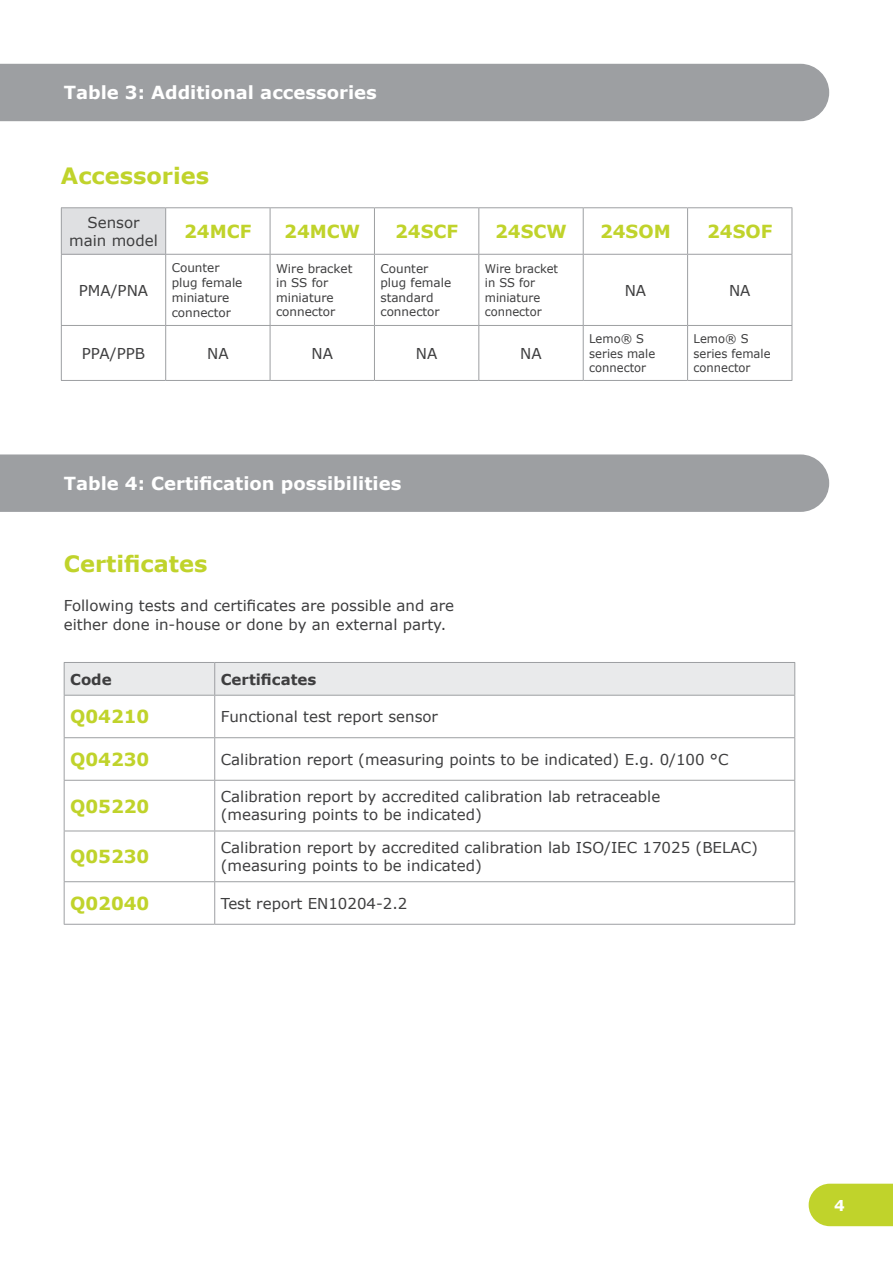
<style>
.page{position:relative;width:893px;height:1263px;background:#fff}
.page>*{position:absolute;margin:0;border:0;box-sizing:border-box;transform-origin:0 0}
.t1{font:700 22.5px "Verdana";color:#c0d32b}
.t2{font:700 18px "Verdana";color:#fff}
.t3{font:700 18px "Verdana";color:#c0d32b}
.t4{font:15px/18px "Verdana";color:#3e3e3f}
.t5{font:700 15px "Verdana";color:#3e3e3f}
.t6{font:700 15px "Verdana";color:#fff}
.t7{font:12px/14.4px "Verdana";color:#3e3e3f}
.t8{font:12px/14.4px "Verdana";color:#3e3e3f;scale:.96 1}
</style>
<div class="page">
<div style="left:809px;top:1184px;width:84px;height:42px;background:#c0d32b"></div>
<div style="left:0;top:454px;width:829px;height:58px;background:#9d9fa2"></div>
<div style="left:65px;top:663px;width:729px;height:32px;background:#e9eaeb"></div>
<hr style="left:64px;top:662px;width:151px;height:1px;background:#9d9fa2">
<hr style="left:64px;top:663px;width:1px;height:32px;background:#9d9fa2">
<hr style="left:215px;top:662px;width:580px;height:1px;background:#9d9fa2">
<hr style="left:214px;top:663px;width:1px;height:32px;background:#9d9fa2">
<hr style="left:794px;top:663px;width:1px;height:32px;background:#9d9fa2">
<hr style="left:64px;top:695px;width:151px;height:1px;background:#9d9fa2">
<hr style="left:64px;top:695px;width:1px;height:42px;background:#9d9fa2">
<hr style="left:215px;top:695px;width:580px;height:1px;background:#9d9fa2">
<hr style="left:214px;top:695px;width:1px;height:42px;background:#9d9fa2">
<hr style="left:794px;top:695px;width:1px;height:42px;background:#9d9fa2">
<hr style="left:64px;top:737px;width:151px;height:1px;background:#9d9fa2">
<hr style="left:64px;top:738px;width:1px;height:42px;background:#9d9fa2">
<hr style="left:215px;top:737px;width:580px;height:1px;background:#9d9fa2">
<hr style="left:214px;top:738px;width:1px;height:42px;background:#9d9fa2">
<hr style="left:794px;top:738px;width:1px;height:42px;background:#9d9fa2">
<hr style="left:64px;top:780px;width:151px;height:1px;background:#9d9fa2">
<hr style="left:64px;top:781px;width:1px;height:50px;background:#9d9fa2">
<hr style="left:215px;top:780px;width:580px;height:1px;background:#9d9fa2">
<hr style="left:214px;top:781px;width:1px;height:50px;background:#9d9fa2">
<hr style="left:794px;top:781px;width:1px;height:50px;background:#9d9fa2">
<hr style="left:64px;top:831px;width:151px;height:1px;background:#9d9fa2">
<hr style="left:64px;top:831px;width:1px;height:50px;background:#9d9fa2">
<hr style="left:215px;top:831px;width:580px;height:1px;background:#9d9fa2">
<hr style="left:214px;top:831px;width:1px;height:50px;background:#9d9fa2">
<hr style="left:794px;top:831px;width:1px;height:50px;background:#9d9fa2">
<hr style="left:64px;top:881px;width:151px;height:1px;background:#9d9fa2">
<hr style="left:64px;top:882px;width:1px;height:42px;background:#9d9fa2">
<hr style="left:215px;top:881px;width:580px;height:1px;background:#9d9fa2">
<hr style="left:214px;top:882px;width:1px;height:42px;background:#9d9fa2">
<hr style="left:794px;top:882px;width:1px;height:42px;background:#9d9fa2">
<hr style="left:64px;top:924px;width:151px;height:1px;background:#9d9fa2">
<hr style="left:215px;top:924px;width:580px;height:1px;background:#9d9fa2">
<div style="left:0;top:64px;width:829px;height:57px;background:#9d9fa2"></div>
<div style="left:61px;top:208px;width:105px;height:46px;background:#dfe0e2"></div>
<hr style="left:61px;top:207px;width:105px;height:1px;background:#9d9fa2">
<hr style="left:61px;top:208px;width:1px;height:46px;background:#9d9fa2">
<hr style="left:166px;top:207px;width:104px;height:1px;background:#9d9fa2">
<hr style="left:165px;top:208px;width:1px;height:46px;background:#9d9fa2">
<hr style="left:270px;top:207px;width:104px;height:1px;background:#9d9fa2">
<hr style="left:270px;top:208px;width:1px;height:46px;background:#9d9fa2">
<hr style="left:374px;top:207px;width:105px;height:1px;background:#9d9fa2">
<hr style="left:374px;top:208px;width:1px;height:46px;background:#9d9fa2">
<hr style="left:479px;top:207px;width:104px;height:1px;background:#9d9fa2">
<hr style="left:478px;top:208px;width:1px;height:46px;background:#9d9fa2">
<hr style="left:583px;top:207px;width:105px;height:1px;background:#9d9fa2">
<hr style="left:583px;top:208px;width:1px;height:46px;background:#9d9fa2">
<hr style="left:688px;top:207px;width:104px;height:1px;background:#9d9fa2">
<hr style="left:687px;top:208px;width:1px;height:46px;background:#9d9fa2">
<hr style="left:792px;top:208px;width:1px;height:46px;background:#9d9fa2">
<hr style="left:61px;top:254px;width:105px;height:1px;background:#9d9fa2">
<hr style="left:61px;top:255px;width:1px;height:70px;background:#9d9fa2">
<hr style="left:166px;top:254px;width:104px;height:1px;background:#9d9fa2">
<hr style="left:165px;top:255px;width:1px;height:70px;background:#9d9fa2">
<hr style="left:270px;top:254px;width:104px;height:1px;background:#9d9fa2">
<hr style="left:270px;top:255px;width:1px;height:70px;background:#9d9fa2">
<hr style="left:374px;top:254px;width:105px;height:1px;background:#9d9fa2">
<hr style="left:374px;top:255px;width:1px;height:70px;background:#9d9fa2">
<hr style="left:479px;top:254px;width:104px;height:1px;background:#9d9fa2">
<hr style="left:478px;top:255px;width:1px;height:70px;background:#9d9fa2">
<hr style="left:583px;top:254px;width:105px;height:1px;background:#9d9fa2">
<hr style="left:583px;top:255px;width:1px;height:70px;background:#9d9fa2">
<hr style="left:688px;top:254px;width:104px;height:1px;background:#9d9fa2">
<hr style="left:687px;top:255px;width:1px;height:70px;background:#9d9fa2">
<hr style="left:792px;top:255px;width:1px;height:70px;background:#9d9fa2">
<hr style="left:61px;top:325px;width:105px;height:1px;background:#9d9fa2">
<hr style="left:61px;top:326px;width:1px;height:54px;background:#9d9fa2">
<hr style="left:166px;top:325px;width:104px;height:1px;background:#9d9fa2">
<hr style="left:165px;top:326px;width:1px;height:54px;background:#9d9fa2">
<hr style="left:270px;top:325px;width:104px;height:1px;background:#9d9fa2">
<hr style="left:270px;top:326px;width:1px;height:54px;background:#9d9fa2">
<hr style="left:374px;top:325px;width:105px;height:1px;background:#9d9fa2">
<hr style="left:374px;top:326px;width:1px;height:54px;background:#9d9fa2">
<hr style="left:479px;top:325px;width:104px;height:1px;background:#9d9fa2">
<hr style="left:478px;top:326px;width:1px;height:54px;background:#9d9fa2">
<hr style="left:583px;top:325px;width:105px;height:1px;background:#9d9fa2">
<hr style="left:583px;top:326px;width:1px;height:54px;background:#9d9fa2">
<hr style="left:688px;top:325px;width:104px;height:1px;background:#9d9fa2">
<hr style="left:687px;top:326px;width:1px;height:54px;background:#9d9fa2">
<hr style="left:792px;top:326px;width:1px;height:54px;background:#9d9fa2">
<hr style="left:61px;top:380px;width:105px;height:1px;background:#9d9fa2">
<hr style="left:166px;top:380px;width:104px;height:1px;background:#9d9fa2">
<hr style="left:270px;top:380px;width:104px;height:1px;background:#9d9fa2">
<hr style="left:374px;top:380px;width:105px;height:1px;background:#9d9fa2">
<hr style="left:479px;top:380px;width:104px;height:1px;background:#9d9fa2">
<hr style="left:583px;top:380px;width:105px;height:1px;background:#9d9fa2">
<hr style="left:688px;top:380px;width:104px;height:1px;background:#9d9fa2">
<p class="t2" style="left:64px;top:81px;width:315px">Table 3: Additional accessories</p>
<h1 class="t1" style="left:61px;top:161px;width:150px">Accessories</h1>
<p class="t4" style="left:69px;top:214px;width:90px;text-align:center">Sensor main model</p>
<p class="t3" style="left:184px;top:220px;width:69px">24MCF</p>
<p class="t3" style="left:284px;top:220px;width:77px">24MCW</p>
<p class="t3" style="left:395px;top:220px;width:65px">24SCF</p>
<p class="t3" style="left:495px;top:220px;width:73px">24SCW</p>
<p class="t3" style="left:600px;top:220px;width:72px">24SOM</p>
<p class="t3" style="left:707px;top:220px;width:67px">24SOF</p>
<p class="t4" style="left:79px;top:281px;width:71px">PMA/PNA</p>
<p class="t7" style="left:172px;top:260px;width:72px;line-height:15px">Counter plug female miniature connector</p>
<p class="t7" style="left:276px;top:261px;width:78px">Wire bracket in SS for miniature connector</p>
<p class="t7" style="left:380px;top:261px;width:72px">Counter plug female standard connector</p>
<p class="t8" style="left:485px;top:261px;width:78px">Wire bracket in SS for miniature connector</p>
<p class="t4" style="left:625px;top:281px;width:23px">NA</p>
<p class="t4" style="left:729px;top:281px;width:23px">NA</p>
<p class="t4" style="left:82px;top:344px;width:65px">PPA/PPB</p>
<p class="t4" style="left:207px;top:344px;width:23px">NA</p>
<p class="t4" style="left:312px;top:344px;width:23px">NA</p>
<p class="t4" style="left:416px;top:344px;width:23px">NA</p>
<p class="t4" style="left:520px;top:344px;width:23px">NA</p>
<p class="t2" style="left:64px;top:472px;width:339px">Table 4: Certification possibilities</p>
<h1 class="t1" style="left:64px;top:549px;width:145px">Certificates</h1>
<p class="t4" style="left:64px;top:596px;width:392px;line-height:19.5px">Following tests and certificates are possible and are either done in-house or done by an external party.</p>
<p class="t8" style="left:589px;top:332px;width:70px">Lemo® S series male connector</p>
<p class="t8" style="left:694px;top:332px;width:82px">Lemo® S series female connector</p>
<p class="t5" style="left:70px;top:669px;width:43px">Code</p>
<p class="t5" style="left:221px;top:669px;width:97px">Certificates</p>
<p class="t3" style="left:70px;top:705px;width:81px">Q04210</p>
<p class="t4" style="left:221px;top:708px;width:219px">Functional test report sensor</p>
<p class="t3" style="left:70px;top:748px;width:81px">Q04230</p>
<p class="t4" style="left:221px;top:750px;width:509px">Calibration report (measuring points to be indicated) E.g. 0/100 °C</p>
<p class="t3" style="left:70px;top:794px;width:81px">Q05220</p>
<p class="t4" style="left:221px;top:788px;width:441px">Calibration report by accredited calibration lab retraceable (measuring points to be indicated)</p>
<p class="t3" style="left:70px;top:845px;width:81px">Q05230</p>
<p class="t4" style="left:221px;top:839px;width:539px">Calibration report by accredited calibration lab ISO/IEC 17025 (BELAC) (measuring points to be indicated)</p>
<p class="t3" style="left:70px;top:892px;width:81px">Q02040</p>
<p class="t4" style="left:221px;top:894px;width:188px">Test report EN10204-2.2</p>
<p class="t6" style="left:834px;top:1195px;width:12px">4</p>
</div>
